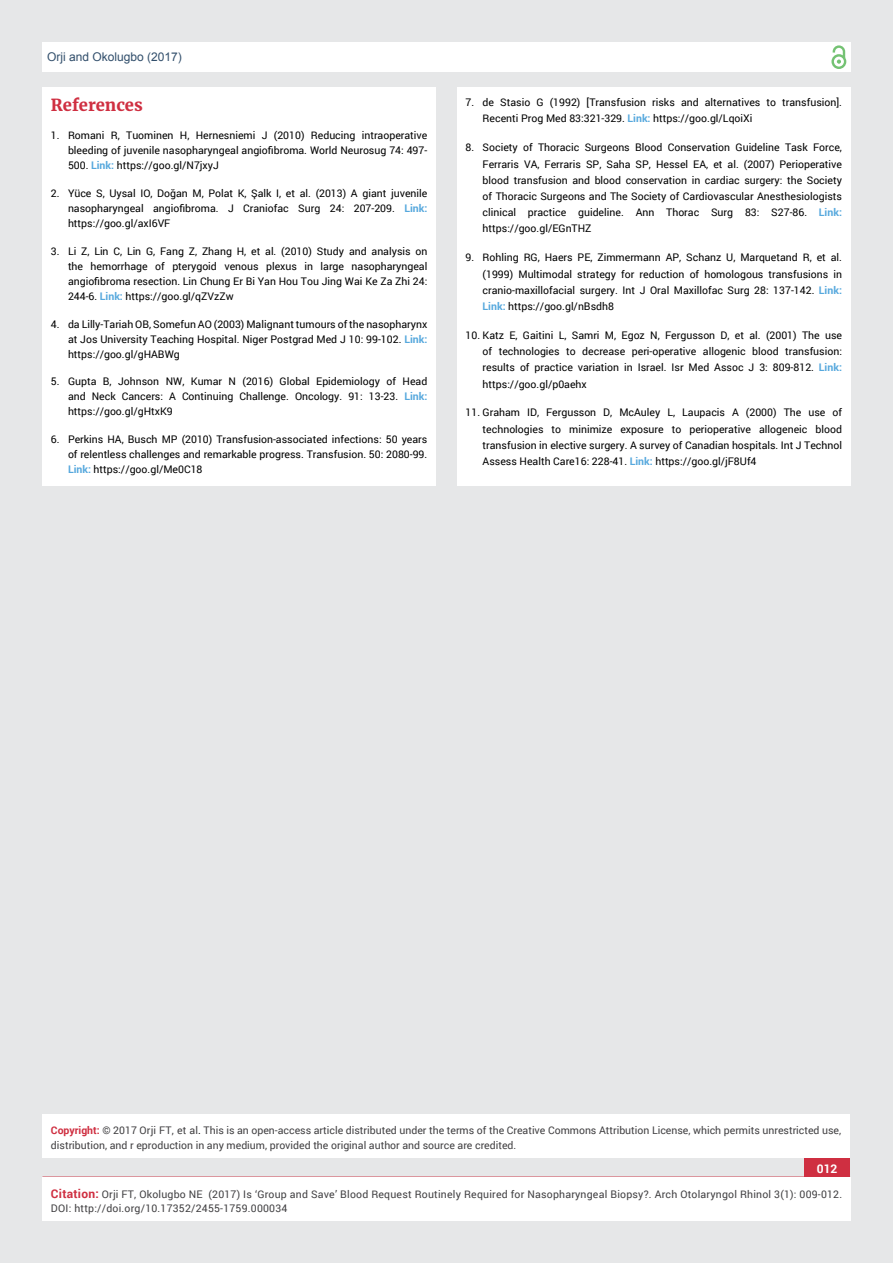
<style>
.page{position:relative;width:893px;height:1263px;background:#e6e7e8}
.page>*{position:absolute;margin:0;border:0;box-sizing:border-box;transform-origin:0 0}
.t1{font:700 16.5px "Merriweather";color:#cf2f41}
.t2{font:12px "Arial";color:#314e6b}
.t3{font:700 12px "Roboto";color:#fff}
.t4{font:10.5px/16.2px "Roboto";color:#000;text-align:justify}
.t5{font:10.5px/15px "Roboto";color:#414042}
.t6{font:10.5px/13.5px "Roboto";letter-spacing:.02em;color:#414042}
.s1{font-weight:700;color:#56a8dd}
.s2{font-weight:700;color:#cf2f41}
.s3{color:#0d0d0d}
.s4{font-weight:700;font-size:12px;color:#cf2f41}
</style>
<div class="page">
<div style="left:42px;top:43px;width:808px;height:29px;background:#fff"></div>
<div style="left:831px;top:54px;width:15px;height:15px;border:2px solid #74c273;border-radius:50%"></div>
<svg style="left:831px;top:45px;width:15px;height:19px"></svg>
<div style="left:804px;top:1157px;width:46px;height:43px;background:#cf2f41"></div>
<div style="left:42px;top:1177px;width:809px;height:43px;background:#fff"></div>
<div style="left:42px;top:1115px;width:808px;height:43px;background:#fff"></div>
<div style="left:42px;top:87px;width:394px;height:398px;background:#fff"></div>
<div style="left:457px;top:87px;width:393px;height:398px;background:#fff"></div>
<p class="t2" style="left:47px;top:51px;width:136px">Orji and Okolugbo (2017)</p>
<h1 class="t1" style="left:51px;top:95px;width:93px">References</h1>
<p class="t4" style="left:68px;top:128px;width:361px;line-height:15px;text-indent:-17px">1. Romani R, Tuominen H, Hernesniemi J (2010) Reducing intraoperative bleeding of juvenile nasopharyngeal angiofibroma. World Neurosug 74: 497- 500. <span class="s1">Link:</span> https://goo.gl/N7jxyJ</p>
<p class="t4" style="left:68px;top:185px;width:361px;line-height:15px;text-indent:-17px">2. Yüce S, Uysal IO, Doğan M, Polat K, Şalk I, et al. (2013) A giant juvenile nasopharyngeal angiofibroma. J Craniofac Surg 24: 207-209. <span class="s1">Link: </span>https://goo.gl/axI6VF</p>
<p class="t4" style="left:68px;top:243px;width:361px;line-height:15px;text-indent:-17px">3. Li Z, Lin C, Lin G, Fang Z, Zhang H, et al. (2010) Study and analysis on the hemorrhage of pterygoid venous plexus in large nasopharyngeal angiofibroma resection. Lin Chung Er Bi Yan Hou Tou Jing Wai Ke Za Zhi 24:<br>244-6. <span class="s1">Link:</span> https://goo.gl/qZVzZw</p>
<p class="t4" style="left:68px;top:316px;width:361px;line-height:15px;text-indent:-17px">4. da Lilly-Tariah OB, Somefun AO (2003) Malignant tumours of the nasopharynx at Jos University Teaching Hospital. Niger Postgrad Med J 10: 99-102. <span class="s1">Link: </span>https://goo.gl/gHABWg</p>
<p class="t4" style="left:68px;top:374px;width:361px;line-height:15px;text-indent:-17px">5. Gupta B, Johnson NW, Kumar N (2016) Global Epidemiology of Head and Neck Cancers: A Continuing Challenge. Oncology. 91: 13-23. <span class="s1">Link: </span>https://goo.gl/gHtxK9</p>
<p class="t4" style="left:68px;top:431px;width:361px;line-height:15px;text-indent:-17px">6. Perkins HA, Busch MP (2010) Transfusion-associated infections: 50 years of relentless challenges and remarkable progress. Transfusion. 50: 2080-99.<br><span class="s1">Link:</span> https://goo.gl/Me0C18</p>
<p class="t4" style="left:483px;top:94px;width:361px;text-indent:-17px">7. de Stasio G (1992) [Transfusion risks and alternatives to transfusion].<br>Recenti Prog Med 83:321-329. <span class="s1">Link:</span> https://goo.gl/LqoiXi</p>
<p class="t4" style="left:483px;top:139px;width:361px;text-indent:-17px">8. Society of Thoracic Surgeons Blood Conservation Guideline Task Force, Ferraris VA, Ferraris SP, Saha SP, Hessel EA, et al. (2007) Perioperative blood transfusion and blood conservation in cardiac surgery: the Society of Thoracic Surgeons and The Society of Cardiovascular Anesthesiologists clinical practice guideline. Ann Thorac Surg 83: S27-86. <span class="s1">Link: </span>https://goo.gl/EGnTHZ</p>
<p class="t4" style="left:483px;top:249px;width:361px;text-indent:-17px">9. Rohling RG, Haers PE, Zimmermann AP, Schanz U, Marquetand R, et al. (1999) Multimodal strategy for reduction of homologous transfusions in cranio-maxillofacial surgery. Int J Oral Maxillofac Surg 28: 137-142. <span class="s1">Link:<br>Link:</span> https://goo.gl/nBsdh8</p>
<p class="t4" style="left:483px;top:327px;width:361px;text-indent:-17px">10. Katz E, Gaitini L, Samri M, Egoz N, Fergusson D, et al. (2001) The use of technologies to decrease peri-operative allogenic blood transfusion: results of practice variation in Israel. Isr Med Assoc J 3: 809-812. <span class="s1">Link: </span>https://goo.gl/p0aehx</p>
<p class="t4" style="left:483px;top:404px;width:361px;text-indent:-17px">11. Graham ID, Fergusson D, McAuley L, Laupacis A (2000) The use of technologies to minimize exposure to perioperative allogeneic blood transfusion in elective surgery. A survey of Canadian hospitals. Int J Technol Assess Health Care16: 228-41. <span class="s1">Link:</span> https://goo.gl/jF8Uf4</p>
<p class="t5" style="left:51px;top:1123px;width:792px"><span class="s2">Copyright:</span> © 2017 Orji FT, et al<span class="s3">.</span> This is an open-access article distributed under the terms of the Creative Commons Attribution License, which permits unrestricted use, distribution, and r eproduction in any medium, provided the original author and source are credited.</p>
<p class="t3" style="left:817px;top:1161px;width:22px">012</p>
<p class="t6" style="left:51px;top:1188px;width:793px"><span class="s4">Citation:</span> Orji FT, Okolugbo NE (2017) Is ‘Group and Save’ Blood Request Routinely Required for Nasopharyngeal Biopsy?. Arch Otolaryngol Rhinol 3(1): 009-012.<br>DOI: http://doi.org/10.17352/2455-1759.000034</p>
</div>
